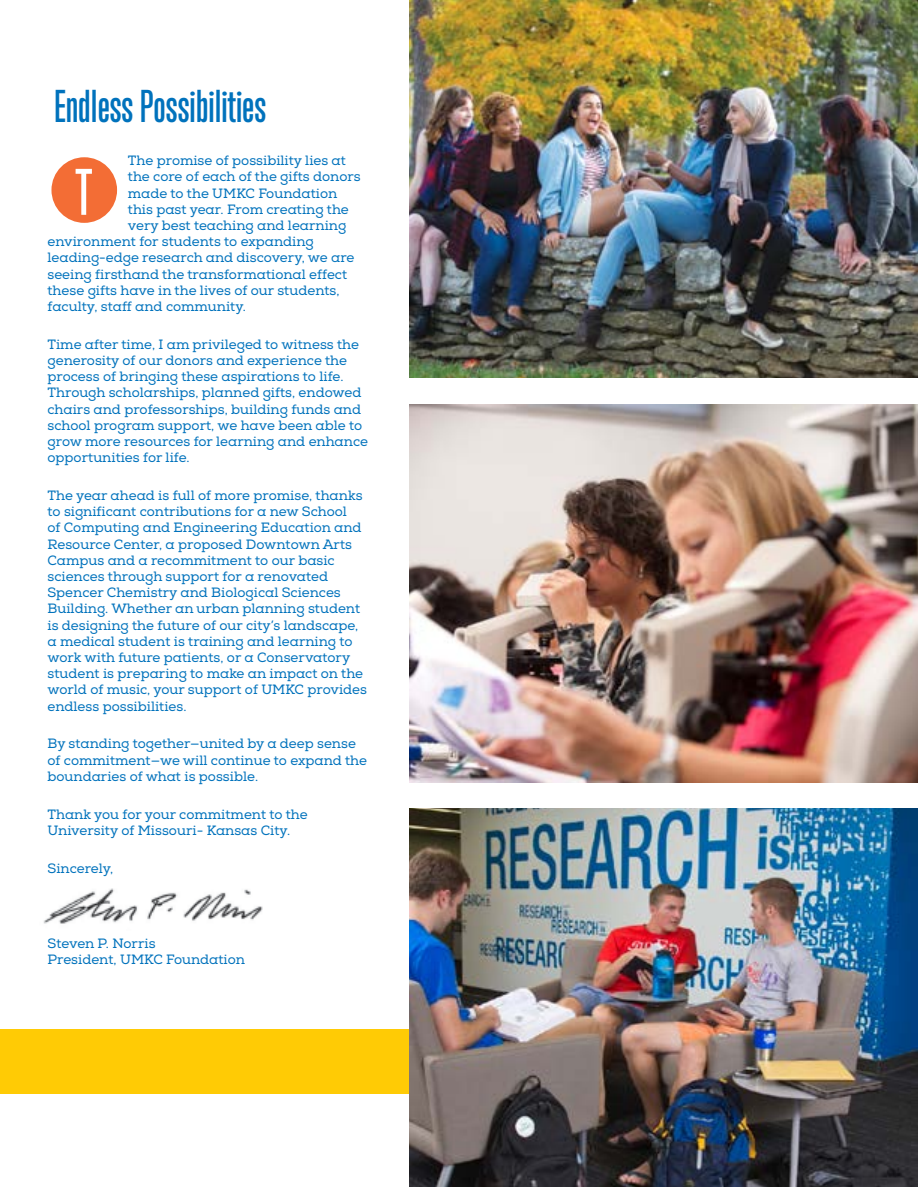
<style>
.page{position:relative;width:918px;height:1188px;background:#fff}
.page>*{position:absolute;margin:0;border:0;box-sizing:border-box;transform-origin:0 0}
.t1{font:500 60px "Trump Gothic West";color:#fff}
.t2{font:500 42px "Trump Gothic West";color:#0072bc}
.t3{font:13.5px/16.2px "Nexa Slab";color:#0072bc}
</style>
<div class="page">
<div style="left:0;top:1029px;width:430px;height:65px;background:#ffcb05"></div>
<img style="left:410px;top:404px;width:508px;height:378px">
<img style="left:410px;top:808px;width:508px;height:378px">
<img style="left:410px;top:0;width:508px;height:378px">
<div style="left:51px;top:157px;width:66px;height:66px;background:#f36d35;border-radius:50%"></div>
<img style="left:43px;top:888px;width:220px;height:36px">
<h2 class="t2" style="left:54px;top:82px;width:214px">Endless Possibilities</h2>
<p class="t3" style="left:128px;top:153px;width:220px">The promise of possibility lies at</p>
<p class="t3" style="left:128px;top:169px;width:234px">the core of each of the gifts donors</p>
<p class="t3" style="left:128px;top:185px;width:211px">made to the UMKC Foundation</p>
<p class="t3" style="left:128px;top:201px;width:222px">this past year. From creating the</p>
<p class="t3" style="left:128px;top:217px;width:220px">very best teaching and learning</p>
<p class="t3" style="left:48px;top:234px;width:268px">environment for students to expanding</p>
<p class="t3" style="left:48px;top:250px;width:309px">leading-edge research and discovery, we are</p>
<p class="t3" style="left:48px;top:266px;width:301px">seeing firsthand the transformational effect</p>
<p class="t3" style="left:48px;top:282px;width:294px">these gifts have in the lives of our students,</p>
<p class="t3" style="left:48px;top:298px;width:200px">faculty, staff and community.</p>
<p class="t3" style="left:48px;top:336px;width:322px">Time after time, I am privileged to witness the generosity of our donors and experience the process of bringing these aspirations to life.<br>Through scholarships, planned gifts, endowed chairs and professorships, building funds and school program support, we have been able to grow more resources for learning and enhance opportunities for life.</p>
<p class="t3" style="left:48px;top:487px;width:321px">The year ahead is full of more promise, thanks to significant contributions for a new School<br>of Computing and Engineering Education and Resource Center, a proposed Downtown Arts Campus and a recommitment to our basic sciences through support for a renovated Spencer Chemistry and Biological Sciences Building. Whether an urban planning student is designing the future of our city’s landscape, a medical student is training and learning to work with future patients, or a Conservatory student is preparing to make an impact on the world of music, your support of UMKC provides endless possibilities.</p>
<p class="t3" style="left:48px;top:736px;width:321px">By standing together—united by a deep sense of commitment—we will continue to expand the boundaries of what is possible.</p>
<p class="t3" style="left:48px;top:806px;width:262px">Thank you for your commitment to the<br>University of Missouri- Kansas City.</p>
<p class="t3" style="left:48px;top:860px;width:67px">Sincerely,</p>
<h1 class="t1" style="left:75px;top:157px;width:18px">T</h1>
<p class="t3" style="left:48px;top:936px;width:199px">Steven P. Norris<br>President, UMKC Foundation</p>
</div>
